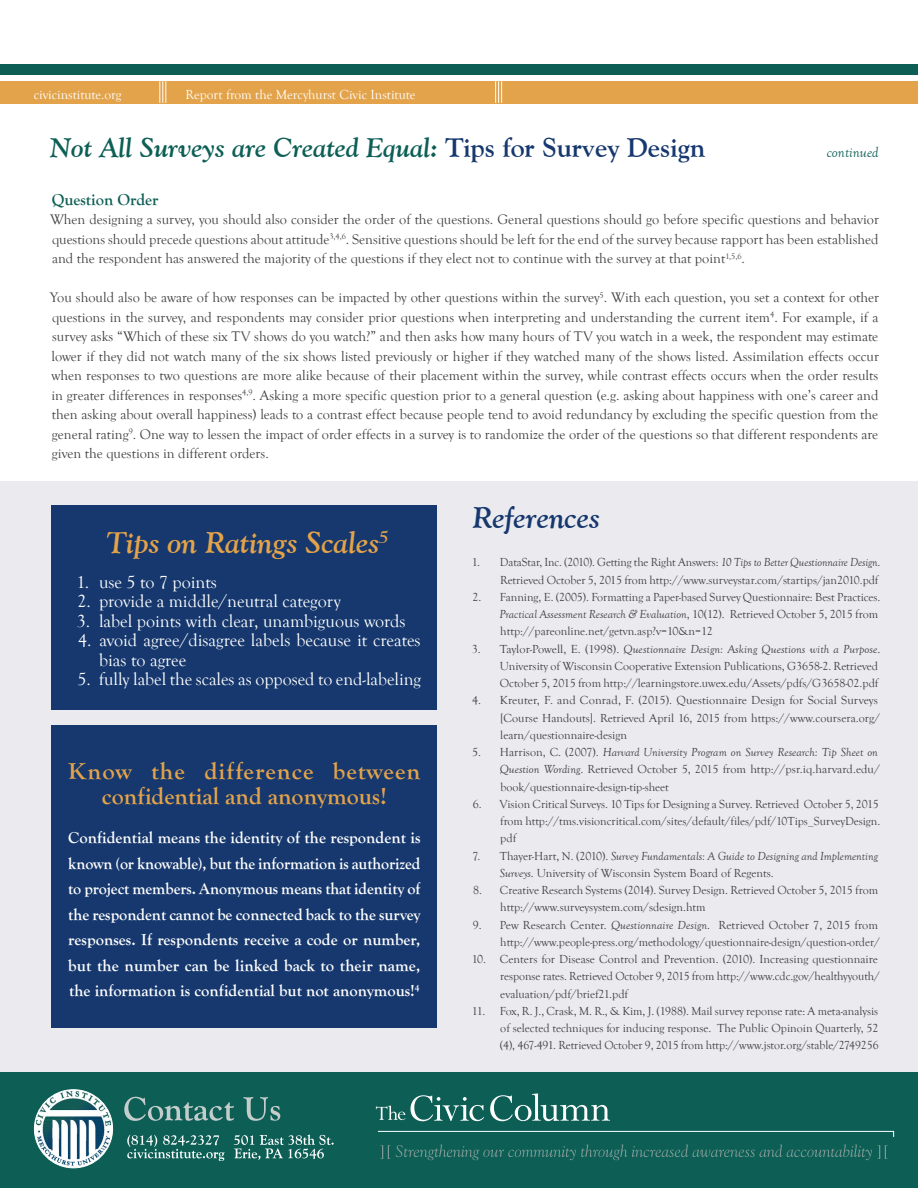
<style>
.page{position:relative;width:918px;height:1188px;background:#fff}
.page>*{position:absolute;margin:0;border:0;box-sizing:border-box;transform-origin:0 0}
.t1{font:italic 700 30px "Goudy Old Style BT";color:#e3a34a}
.t2{font:italic 700 30px "Goudy Old Style BT";color:#16386e}
.t3{font:italic 700 27px "Goudy Old Style BT";color:#0d5f56}
.t4{font:700 24px/25.5px "Goudy Old Style T";letter-spacing:.01em;color:#e3a34a;text-align:center}
.t5{font:18px/19.5px "Goudy Old Style T";color:#fff}
.t6{font:700 16.5px/25.5px "Goudy Old Style T";color:#fff;text-align:justify}
.t7{font:700 16.5px "Goudy Old Style T";color:#0d5f56}
.t8{font:italic 15px "Goudy Old Style T";color:#0d5f56}
.t9{font:14.25px/19.5px "Goudy Old Style T";color:#414042;text-align:justify}
.t10{font:13.5px "Goudy Old Style T";color:#fff}
.t11{font:12px/17.2px "Goudy Old Style T";color:#414042}
.s1{font-style:normal;color:#16386e}
.s2{font-style:italic}
</style>
<div class="page">
<div style="left:0;top:481px;width:918px;height:683px;background:#eaeaef"></div>
<div style="left:0;top:81px;width:918px;height:23px;background:#e3a34a"></div>
<div style="left:0;top:65px;width:918px;height:10px;background:#0d5f56"></div>
<svg style="left:495px;top:81px;width:7px;height:22px"></svg>
<svg style="left:160px;top:81px;width:7px;height:22px"></svg>
<div style="left:51px;top:505px;width:386px;height:205px;background:#16386e"></div>
<div style="left:51px;top:725px;width:386px;height:303px;background:#16386e"></div>
<div style="left:0;top:1072px;width:918px;height:116px;background:#0d5f56"></div>
<div style="left:34px;top:1089px;width:79px;height:79px;border:1px solid #fff;border-radius:50%"></div>
<img style="left:36px;top:1092px;width:75px;height:74px">
<svg style="left:380px;top:1145px;width:508px;height:15px"></svg>
<svg style="left:124px;top:1097px;width:156px;height:24px"></svg>
<svg style="left:127px;top:1135px;width:97px;height:26px"></svg>
<svg style="left:234px;top:1134px;width:100px;height:26px"></svg>
<svg style="left:490px;top:1093px;width:120px;height:28px"></svg>
<svg style="left:411px;top:1095px;width:73px;height:26px"></svg>
<svg style="left:376px;top:1106px;width:29px;height:14px"></svg>
<svg style="left:378px;top:1131px;width:516px;height:6px"></svg>
<p class="t10" style="left:34px;top:87px;width:89px">civicinstitute.org</p>
<p class="t10" style="left:186px;top:87px;width:231px">Report from the Mercyhurst Civic Institute</p>
<h2 class="t3" style="left:50px;top:131px;width:656px">Not All Surveys are Created Equal: <span class="s1">Tips for Survey Design</span></h2>
<p class="t8" style="left:827px;top:144px;width:53px">continued</p>
<h3 class="t7" style="left:52px;top:190px;width:108px">Question Order</h3>
<p class="t9" style="left:50px;top:210px;width:830px">When designing a survey, you should also consider the order of the questions. General questions should go before specific questions and behavior questions should precede questions about attitude<sup>3,4,6</sup>. Sensitive questions should be left for the end of the survey because rapport has been established and the respondent has answered the majority of the questions if they elect not to continue with the survey at that point<sup>1,5,6</sup>.</p>
<p class="t9" style="left:50px;top:288px;width:831px">You should also be aware of how responses can be impacted by other questions within the survey<sup>5</sup>. With each question, you set a context for other questions in the survey, and respondents may consider prior questions when interpreting and understanding the current item<sup>4</sup>. For example, if a survey asks “Which of these six TV shows do you watch?” and then asks how many hours of TV you watch in a week, the respondent may estimate lower if they did not watch many of the six shows listed previously or higher if they watched many of the shows listed. Assimilation effects occur when responses to two questions are more alike because of their placement within the survey, while contrast effects occurs when the order results in greater differences in responses<sup>4,9</sup>. Asking a more specific question prior to a general question (e.g. asking about happiness with one’s career and then asking about overall happiness) leads to a contrast effect because people tend to avoid redundancy by excluding the specific question from the general rating<sup>9</sup>. One way to lessen the impact of order effects in a survey is to randomize the order of the questions so that different respondents are given the questions in different orders.</p>
<h1 class="t1" style="left:106px;top:524px;width:284px">Tips on Ratings Scales<sup>5</sup></h1>
<h3 class="t5" style="left:76px;top:572px;width:142px">1. use 5 to 7 points</h3>
<h3 class="t5" style="left:78px;top:592px;width:265px">2. provide a middle/neutral category</h3>
<h3 class="t5" style="left:77px;top:611px;width:330px">3. label points with clear, unambiguous words</h3>
<h3 class="t5" style="left:99px;top:631px;width:323px;text-indent:-21px">4. avoid agree/disagree labels because it creates bias to agree</h3>
<h3 class="t5" style="left:77px;top:670px;width:345px">5. fully label the scales as opposed to end-labeling</h3>
<h3 class="t4" style="left:68px;top:758px;width:354px">Know the difference between confidential and anonymous!</h3>
<p class="t6" style="left:68px;top:825px;width:354px">Confidential means the identity of the respondent is known (or knowable), but the information is authorized to project members. Anonymous means that identity of the respondent cannot be connected back to the survey responses. If respondents receive a code or number, but the number can be linked back to their name, the information is confidential but not anonymous!<sup>4</sup></p>
<h1 class="t2" style="left:473px;top:499px;width:128px">References</h1>
<p class="t11" style="left:472px;top:554px;width:410px;text-align:right">1. DataStar, Inc. (2010). Getting the Right Answers: <span class="s2">10 Tips to Better Questionnaire Design</span>.<br>Retrieved October 5, 2015 from http://www.surveystar.com/startips/jan2010.pdf</p>
<p class="t11" style="left:500px;top:589px;width:382px;text-indent:-27px">2. Fanning, E. (2005). Formatting a Paper-based Survey Questionnaire: Best Practices.<br><span class="s2">Practical Assessment Research &amp; Evaluation</span>, 10(12). Retrieved October 5, 2015 from http://pareonline.net/getvn.asp?v=10&amp;n=12</p>
<p class="t11" style="left:500px;top:640px;width:382px;text-indent:-28px">3. Taylor-Powell, E. (1998). <span class="s2">Questionnaire Design: Asking Questions with a Purpose</span>.<br>University of Wisconsin Cooperative Extension Publications, G3658-2. Retrieved<br>October 5, 2015 from http://learningstore.uwex.edu/Assets/pdfs/G3658-02.pdf</p>
<p class="t11" style="left:500px;top:692px;width:381px;text-indent:-28px">4. Kreuter, F. and Conrad, F. (2015). Questionnaire Design for Social Surveys [Course Handouts]. Retrieved April 16, 2015 from https://www.coursera.org/ learn/questionnaire-design</p>
<p class="t11" style="left:500px;top:744px;width:382px;text-indent:-27px">5. Harrison, C. (2007). <span class="s2">Harvard University Program on Survey Research: Tip Sheet on<br>Question Wording</span>. Retrieved October 5, 2015 from http://psr.iq.harvard.edu/ book/questionnaire-design-tip-sheet</p>
<p class="t11" style="left:500px;top:796px;width:382px;text-indent:-28px">6. Vision Critical Surveys. 10 Tips for Designing a Survey. Retrieved October 5, 2015 from http://tms.visioncritical.com/sites/default/files/pdf/10Tips_SurveyDesign. pdf</p>
<p class="t11" style="left:500px;top:847px;width:380px;text-indent:-27px">7. Thayer-Hart, N. (2010). <span class="s2">Survey Fundamentals: A Guide to Designing and Implementing<br>Surveys</span>. University of Wisconsin System Board of Regents.</p>
<p class="t11" style="left:500px;top:882px;width:379px;text-indent:-27px">8. Creative Research Systems (2014). Survey Design. Retrieved October 5, 2015 from http://www.surveysystem.com/sdesign.htm</p>
<p class="t11" style="left:473px;top:916px;width:409px;text-align:right">9. Pew Research Center. <span class="s2">Questionnaire Design</span>. Retrieved October 7, 2015 from http://www.people-press.org/methodology/questionnaire-design/question-order/</p>
<p class="t11" style="left:500px;top:951px;width:381px;text-indent:-29px">10. Centers for Disease Control and Prevention. (2010). Increasing questionnaire response rates. Retrieved October 9, 2015 from http://www.cdc.gov/healthyyouth/ evaluation/pdf/brief21.pdf</p>
<p class="t11" style="left:500px;top:1003px;width:380px;text-align:justify;text-indent:-28px">11. Fox, R. J., Crask, M. R., &amp; Kim, J. (1988). Mail survey reponse rate: A meta-analysis of selected techniques for inducing response. The Public Opinoin Quarterly, 52 (4), 467-491. Retrieved October 9, 2015 from http://www.jstor.org/stable/2749256</p>
</div>
